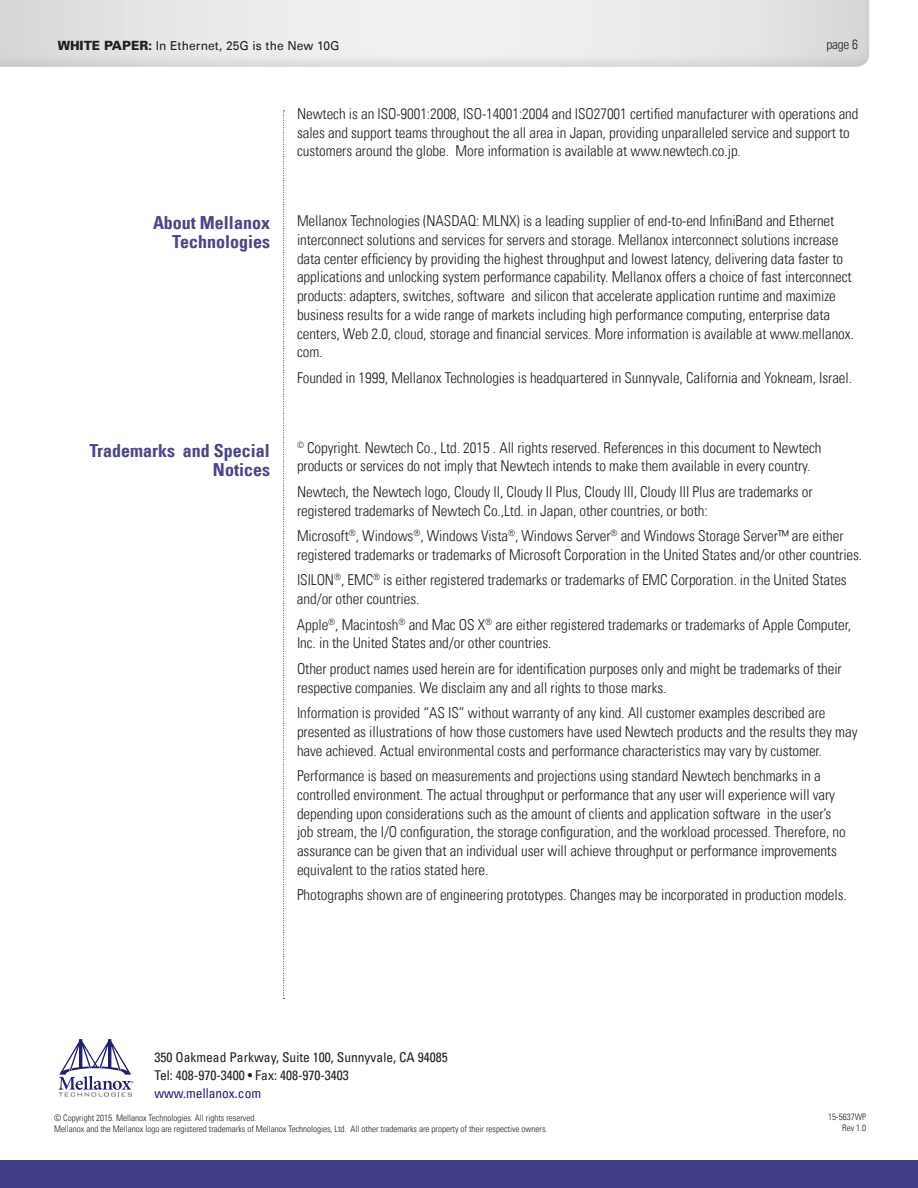
<style>
.page{position:relative;width:918px;height:1188px;background:#fff}
.page>*{position:absolute;margin:0;border:0;box-sizing:border-box;transform-origin:0 0}
.t1{font:700 condensed 18px/19.5px "Univers LT";color:#4b4689;text-align:right}
.t2{font:300 condensed 15px/18.8px "Univers LT";letter-spacing:-.005em;color:#231f20}
.t3{font:condensed 13.5px/18px "Univers LT";color:#231f20}
.t4{font:condensed 13.5px "Univers LT";color:#221e72}
.t5{font:300 condensed 13.5px "Univers LT";color:#231f20}
.t6{font:12.3px "Univers LT";letter-spacing:.01em;color:#231f20}
.t7{font:300 condensed 9px/10.5px "Univers LT";color:#231f20;text-align:right}
.s1{font-weight:900;font-size:12.75px}
</style>
<div class="page">
<div style="left:0;top:0;width:869px;height:68px;background:#231f20;opacity:.25"></div>
<svg style="left:59px;top:1039px;width:74px;height:58px"></svg>
<svg style="left:283px;top:110px;width:2px;height:889px"></svg>
<div style="left:0;top:1160px;width:918px;height:28px;background:#413e85"></div>
<p class="t6" style="left:58px;top:38px;width:283px"><span class="s1">WHITE PAPER:</span> In Ethernet, 25G is the New 10G</p>
<p class="t5" style="left:826px;top:36px;width:33px">page 6</p>
<p class="t1" style="left:153px;top:213px;width:118px">About Mellanox<br>Technologies</p>
<p class="t1" style="left:89px;top:441px;width:182px">Trademarks and Special<br>Notices</p>
<p class="t2" style="left:297px;top:104px;width:563px">Newtech is an ISO-9001:2008, ISO-14001:2004 and ISO27001 certified manufacturer with operations and sales and support teams throughout the all area in Japan, providing unparalleled service and support to customers around the globe. More information is available at www.newtech.co.jp.</p>
<p class="t2" style="left:297px;top:211px;width:558px">Mellanox Technologies (NASDAQ: MLNX) is a leading supplier of end-to-end InfiniBand and Ethernet interconnect solutions and services for servers and storage. Mellanox interconnect solutions increase data center efficiency by providing the highest throughput and lowest latency, delivering data faster to applications and unlocking system performance capability. Mellanox offers a choice of fast interconnect products: adapters, switches, software and silicon that accelerate application runtime and maximize business results for a wide range of markets including high performance computing, enterprise data centers, Web 2.0, cloud, storage and financial services. More information is available at www.mellanox. com.</p>
<p class="t2" style="left:297px;top:368px;width:557px">Founded in 1999, Mellanox Technologies is headquartered in Sunnyvale, California and Yokneam, Israel.</p>
<p class="t2" style="left:297px;top:438px;width:526px"><sup>©</sup> Copyright. Newtech Co., Ltd. 2015 . All rights reserved. References in this document to Newtech products or services do not imply that Newtech intends to make them available in every country.</p>
<p class="t2" style="left:297px;top:482px;width:517px">Newtech, the Newtech logo, Cloudy II, Cloudy II Plus, Cloudy III, Cloudy III Plus are trademarks or registered trademarks of Newtech Co.,Ltd. in Japan, other countries, or both:</p>
<p class="t2" style="left:297px;top:526px;width:567px">Microsoft<sup>®</sup>, Windows<sup>®</sup>, Windows Vista<sup>®</sup>, Windows Server<sup>®</sup> and Windows Storage Server™ are either registered trademarks or trademarks of Microsoft Corporation in the United States and/or other countries.</p>
<p class="t2" style="left:297px;top:571px;width:551px">ISILON<sup>®</sup>, EMC<sup>®</sup> is either registered trademarks or trademarks of EMC Corporation. in the United States and/or other countries.</p>
<p class="t2" style="left:297px;top:615px;width:556px">Apple<sup>®</sup>, Macintosh<sup>®</sup> and Mac OS X<sup>®</sup> are either registered trademarks or trademarks of Apple Computer,<br>Inc. in the United States and/or other countries.</p>
<p class="t2" style="left:297px;top:659px;width:546px">Other product names used herein are for identification purposes only and might be trademarks of their respective companies. We disclaim any and all rights to those marks.</p>
<p class="t2" style="left:297px;top:703px;width:562px">Information is provided “AS IS” without warranty of any kind. All customer examples described are presented as illustrations of how those customers have used Newtech products and the results they may have achieved. Actual environmental costs and performance characteristics may vary by customer.</p>
<p class="t2" style="left:297px;top:766px;width:550px">Performance is based on measurements and projections using standard Newtech benchmarks in a controlled environment. The actual throughput or performance that any user will experience will vary depending upon considerations such as the amount of clients and application software in the user’s job stream, the I/O configuration, the storage configuration, and the workload processed. Therefore, no assurance can be given that an individual user will achieve throughput or performance improvements equivalent to the ratios stated here.</p>
<p class="t2" style="left:297px;top:886px;width:551px">Photographs shown are of engineering prototypes. Changes may be incorporated in production models.</p>
<p class="t3" style="left:154px;top:1048px;width:295px">350 Oakmead Parkway, Suite 100, Sunnyvale, CA 94085<br>Tel: 408-970-3400 • Fax: 408-970-3403</p>
<p class="t4" style="left:154px;top:1084px;width:108px">www.mellanox.com</p>
<p class="t7" style="left:54px;top:1113px;width:495px;text-align:left">© Copyright 2015. Mellanox Technologies. All rights reserved.<br>Mellanox and the Mellanox logo are registered trademarks of Mellanox Technologies, Ltd. All other trademarks are property of their respective owners.</p>
<p class="t7" style="left:828px;top:1112px;width:39px">15-5637WP<br>Rev 1.0</p>
</div>
